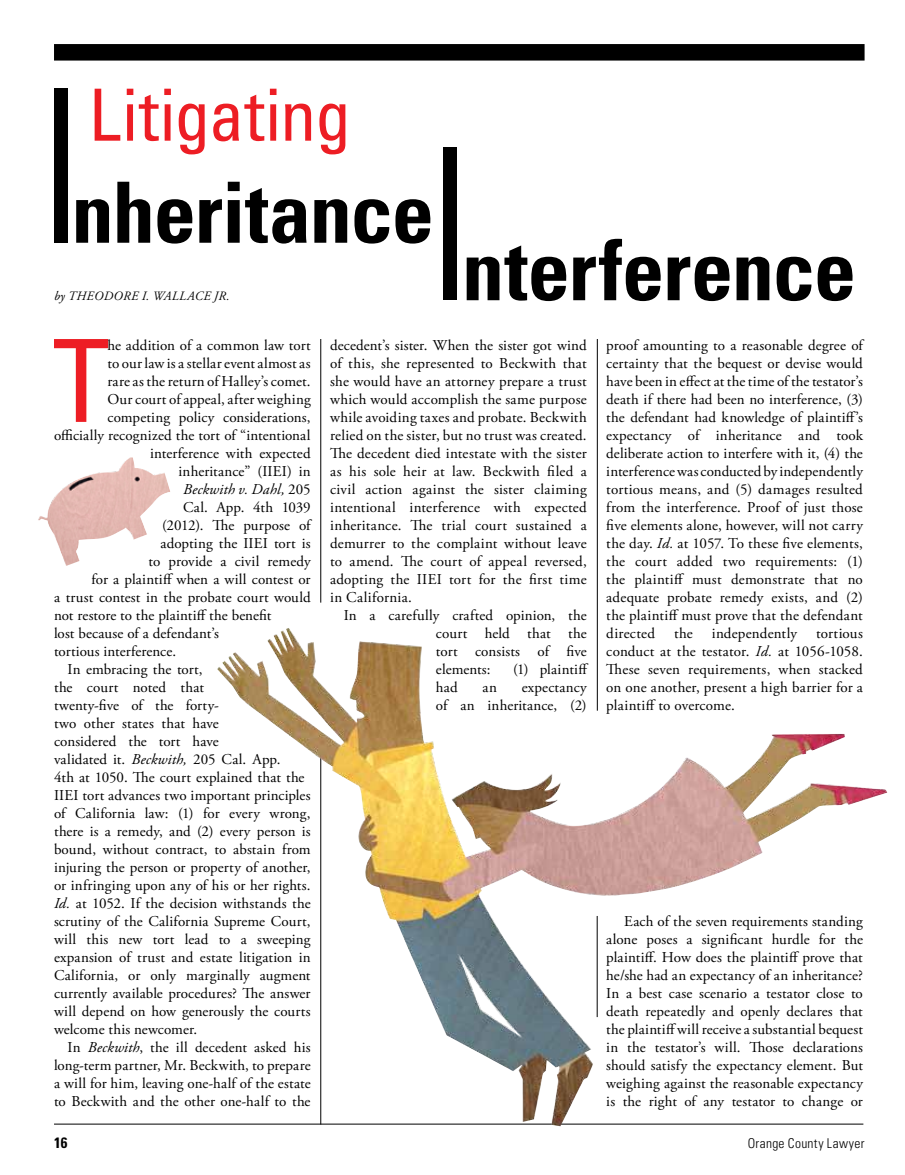
<style>
.page{position:relative;width:905px;height:1175px;background:#fff}
.page>*{position:absolute;margin:0;border:0;box-sizing:border-box;transform-origin:0 0}
.t1{font:condensed 114.75px "Univers LT Std";color:#ed1d24}
.t2{font:700 condensed 84.45px "Univers LT Std";letter-spacing:-.015em;color:#000}
.t3{font:condensed 72px "Univers LT Std";color:#ed1d24}
.t4{font:15px/18px "Adobe Garamond Pro";letter-spacing:.01em;color:#000;text-align:justify}
.t5{font:italic 15px "Adobe Garamond Pro";letter-spacing:.01em;color:#000}
.t6{font:700 condensed 15px "Univers LT Std";color:#000}
.t7{font:300 condensed 13.5px "Univers LT Std";letter-spacing:.025em;color:#000}
.t8{font:italic 12.75px "Adobe Garamond Pro";letter-spacing:.025em;color:#000}
.s1{font-style:italic}
.s2{font-style:normal}
</style>
<div class="page">
<hr style="left:597px;top:339px;width:1px;height:371px;background:#000">
<hr style="left:320px;top:339px;width:1px;height:263px;background:#000">
<hr style="left:54px;top:1123px;width:809px;height:1px;background:#000">
<div style="left:54px;top:44px;width:810px;height:17px;background:#000"></div>
<img style="left:217px;top:628px;width:670px;height:498px">
<img style="left:38px;top:457px;width:132px;height:109px">
<div style="left:54px;top:88px;width:14px;height:155px;background:#000"></div>
<div style="left:443px;top:147px;width:14px;height:153px;background:#000"></div>
<h3 class="t3" style="left:89px;top:69px;width:264px">Litigating</h3>
<h2 class="t2" style="left:71px;top:161px;width:364px">nheritance</h2>
<h2 class="t2" style="left:462px;top:218px;width:396px">nterference</h2>
<p class="t8" style="left:54px;top:288px;width:177px">by Theodore I. Wallace Jr.</p>
<h1 class="t1" style="left:52px;top:308px;width:59px">T</h1>
<p class="t4" style="left:107px;top:337px;width:205px">he addition of a common law tort</p>
<p class="t4" style="left:330px;top:337px;width:258px">decedent’s sister. When the sister got wind of this, she represented to Beckwith that she would have an attorney prepare a trust which would accomplish the same purpose while avoiding taxes and probate. Beckwith relied on the sister, but no trust was created.<br>The decedent died intestate with the sister as his sole heir at law. Beckwith filed a civil action against the sister claiming intentional interference with expected inheritance. The trial court sustained a demurrer to the complaint without leave to amend. The court of appeal reversed, adopting the IIEI tort for the first time in California.</p>
<p class="t4" style="left:436px;top:607px;width:152px;text-indent:-92px">In a carefully crafted opinion, the court held that the tort consists of five elements:</p>
<p class="t4" style="left:606px;top:337px;width:258px">proof amounting to a reasonable degree of certainty that the bequest or devise would have been in effect at the time of the testator’s death if there had been no interference, (3) the defendant had knowledge of plaintiff’s expectancy of inheritance and took deliberate action to interfere with it, (4) the interference was conducted by independently tortious means, and (5) damages resulted from the interference. Proof of just those five elements alone, however, will not carry the day. <span class="s1">Id.</span> at 1057. To these five elements, the court added two requirements: (1) the plaintiff must demonstrate that no adequate probate remedy exists, and (2) the plaintiff must prove that the defendant directed</p>
<p class="t4" style="left:107px;top:355px;width:204px">to our law is a stellar event almost as</p>
<p class="t4" style="left:107px;top:373px;width:205px">rare as the return of Halley’s comet.</p>
<p class="t4" style="left:107px;top:391px;width:205px">Our court of appeal, after weighing</p>
<p class="t4" style="left:107px;top:409px;width:205px">competing policy considerations,</p>
<p class="t4" style="left:54px;top:427px;width:258px">officially recognized the tort of “intentional</p>
<p class="t4" style="left:150px;top:445px;width:162px">interference with expected</p>
<p class="t4" style="left:178px;top:463px;width:133px">inheritance” (IIEI) in</p>
<p class="t5" style="left:183px;top:480px;width:129px">Beckwith v. Dahl, <span class="s2">205</span></p>
<p class="t4" style="left:183px;top:499px;width:129px">Cal. App. 4th 1039</p>
<p class="t4" style="left:162px;top:517px;width:150px">(2012). The purpose of</p>
<p class="t4" style="left:160px;top:535px;width:151px">adopting the IIEI tort is</p>
<p class="t4" style="left:148px;top:553px;width:163px">to provide a civil remedy</p>
<p class="t4" style="left:91px;top:571px;width:220px">for a plaintiff when a will contest or</p>
<p class="t4" style="left:54px;top:589px;width:258px">a trust contest in the probate court would</p>
<p class="t4" style="left:54px;top:607px;width:219px">not restore to the plaintiff the benefit</p>
<p class="t4" style="left:54px;top:625px;width:166px">lost because of a defendant’s</p>
<p class="t4" style="left:54px;top:643px;width:124px">tortious interference.</p>
<p class="t4" style="left:67px;top:661px;width:136px">In embracing the tort,</p>
<p class="t4" style="left:54px;top:679px;width:151px">the court noted that</p>
<p class="t4" style="left:54px;top:697px;width:166px">twenty-five of the forty-</p>
<p class="t4" style="left:54px;top:715px;width:166px">two other states that have</p>
<p class="t4" style="left:54px;top:733px;width:166px">considered the tort have</p>
<p class="t4" style="left:54px;top:751px;width:228px">validated it. <span class="s1">Beckwith,</span> 205 Cal. App.</p>
<p class="t4" style="left:54px;top:769px;width:252px">4th at 1050. The court explained that the</p>
<p class="t4" style="left:54px;top:787px;width:258px">IIEI tort advances two important principles</p>
<p class="t4" style="left:54px;top:805px;width:258px">of California law: (1) for every wrong,</p>
<p class="t4" style="left:54px;top:823px;width:258px">there is a remedy, and (2) every person is</p>
<p class="t4" style="left:54px;top:841px;width:258px">bound, without contract, to abstain from</p>
<p class="t4" style="left:54px;top:859px;width:258px">injuring the person or property of another,</p>
<p class="t4" style="left:54px;top:877px;width:258px">or infringing upon any of his or her rights.</p>
<p class="t4" style="left:54px;top:895px;width:258px"><span class="s1">Id.</span> at 1052. If the decision withstands the</p>
<p class="t4" style="left:54px;top:913px;width:258px">scrutiny of the California Supreme Court,</p>
<p class="t4" style="left:54px;top:931px;width:258px">will this new tort lead to a sweeping</p>
<p class="t4" style="left:54px;top:949px;width:258px">expansion of trust and estate litigation in</p>
<p class="t4" style="left:54px;top:967px;width:258px">California, or only marginally augment</p>
<p class="t4" style="left:54px;top:985px;width:258px">currently available procedures? The answer</p>
<p class="t4" style="left:54px;top:1003px;width:258px">will depend on how generously the courts</p>
<p class="t4" style="left:54px;top:1021px;width:145px">welcome this newcomer.</p>
<p class="t4" style="left:67px;top:1039px;width:244px">In <span class="s1">Beckwith</span>, the ill decedent asked his</p>
<p class="t4" style="left:54px;top:1057px;width:258px">long-term partner, Mr. Beckwith, to prepare</p>
<p class="t4" style="left:54px;top:1075px;width:258px">a will for him, leaving one-half of the estate</p>
<p class="t4" style="left:54px;top:1093px;width:258px">to Beckwith and the other one-half to the</p>
<p class="t4" style="left:674px;top:625px;width:20px">the</p>
<p class="t4" style="left:711px;top:625px;width:87px">independently</p>
<p class="t4" style="left:606px;top:625px;width:258px;text-indent:210px">tortious conduct at the testator. <span class="s1">Id.</span> at 1056-1058.<br>These seven requirements, when stacked on one another, present a high barrier for a plaintiff to overcome.</p>
<p class="t4" style="left:513px;top:661px;width:77px">(1) plaintiff</p>
<p class="t4" style="left:436px;top:679px;width:23px">had</p>
<p class="t4" style="left:482px;top:679px;width:16px">an</p>
<p class="t4" style="left:436px;top:679px;width:152px;text-align:right">expectancy<br>of an inheritance, (2)</p>
<p class="t4" style="left:606px;top:913px;width:258px;text-indent:18px">Each of the seven requirements standing alone poses a significant hurdle for the plaintiff. How does the plaintiff prove that he/she had an expectancy of an inheritance?<br>In a best case scenario a testator close to death repeatedly and openly declares that the plaintiff will receive a substantial bequest in the testator’s will. Those declarations should satisfy the expectancy element. But weighing against the reasonable expectancy is the right of any testator to change or</p>
<p class="t6" style="left:54px;top:1133px;width:15px">16</p>
<p class="t7" style="left:747px;top:1135px;width:118px">Orange County Lawyer</p>
</div>
